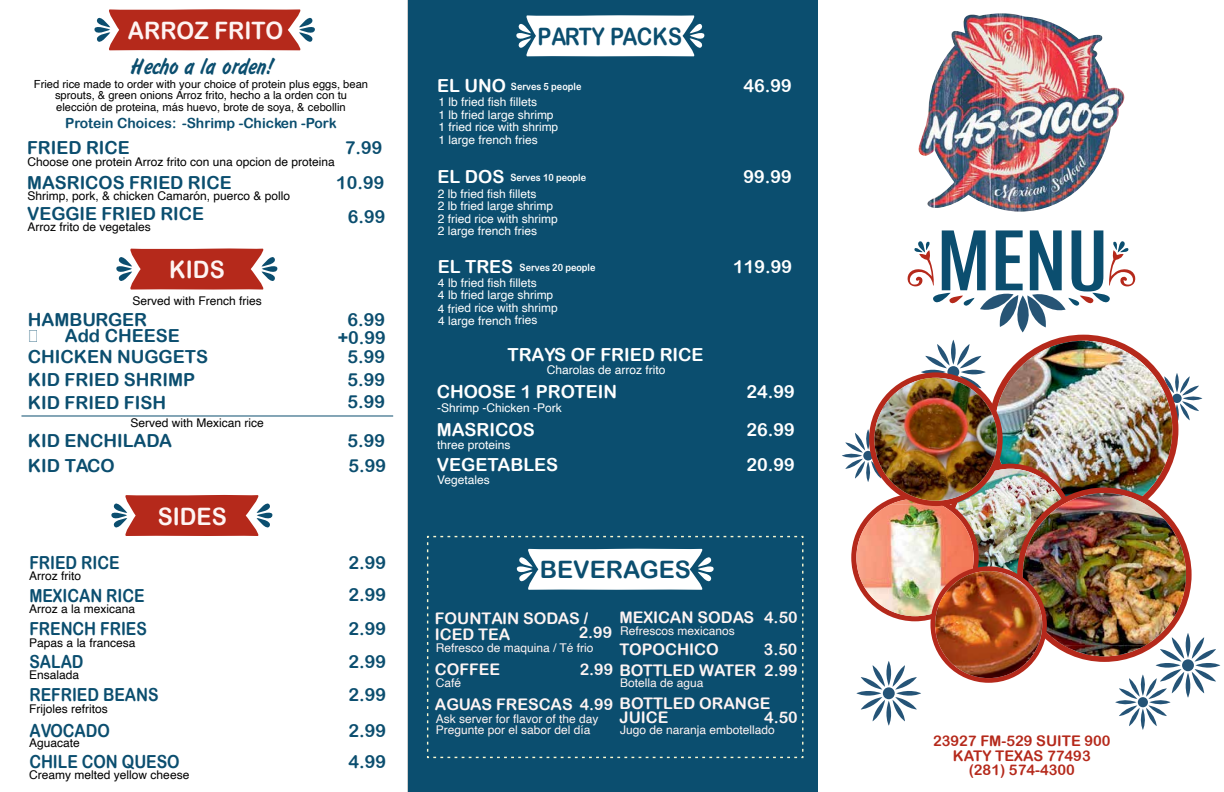
<style>
.page{position:relative;width:1224px;height:792px;background:#fff}
.page>*{position:absolute;margin:0;border:0;box-sizing:border-box;transform-origin:0 0}
.t1{font:600 101.2px "Alumni Sans";color:#0b4e6f}
.t2{font:25px "LTC Flash";color:#0b4e6f}
.t3{font:24px "Arial Rounded MT Bold";color:#fef4f3;scale:.94 1}
.t4{font:24px "Arial Rounded MT Bold";color:#0b4e6f;scale:.87 1}
.t5{font:24px "Arial Rounded MT Bold";color:#0b4e6f}
.t6{font:18px/37.2px "Arial Rounded MT Bold";color:#0b4e6f}
.t7{font:18px/34.5px "Arial Rounded MT Bold";color:#fff}
.t8{font:18px/33.2px "Arial Rounded MT Bold";color:#0b4e6f;scale:.87 1}
.t9{font:16px/15.4px "Arial Rounded MT Bold";color:#fef4f3}
.t10{font:14.7px/14.7px "Arial Rounded MT Bold";color:#b5291b;text-align:center}
.t11{font:14px "Arial Rounded MT Bold";color:#0b4e6f}
.t12{font:12px/12.6px "Helvetica";color:#fff}
.t13{font:12px "Helvetica";color:#000}
.t14{font:12px/11.5px "Helvetica";color:#fef4f3}
.t15{font:11.2px/11.8px "Helvetica";color:#000;text-align:center}
.t16{font:10px "Arial Rounded MT Bold";color:#fff;scale:.91 1}
</style>
<div class="page">
<svg style="left:842px;top:429px;width:41px;height:53px"></svg>
<svg style="left:921px;top:340px;width:65px;height:49px"></svg>
<svg style="left:1172px;top:373px;width:30px;height:51px"></svg>
<svg style="left:94px;top:9px;width:221px;height:42px;background:#ba4d43"></svg>
<svg style="left:116px;top:248px;width:162px;height:42px"></svg>
<svg style="left:111px;top:495px;width:162px;height:41px"></svg>
<div style="left:408px;top:0;width:410px;height:792px;background:#0b4e6f"></div>
<img style="left:918px;top:13px;width:207px;height:199px">
<svg style="left:426px;top:535px;width:378px;height:224px"></svg>
<img style="left:995px;top:358px;width:177px;height:143px">
<img style="left:1030px;top:341px;width:107px;height:18px">
<img style="left:954px;top:469px;width:114px;height:104px">
<div style="left:851px;top:494px;width:128px;height:127px;background:#b5291b;border-radius:50%"></div>
<img style="left:856px;top:504px;width:118px;height:112px">
<img style="left:890px;top:499px;width:32px;height:6px">
<div style="left:1017px;top:488px;width:175px;height:174px;background:#b5291b;border-radius:50%"></div>
<img style="left:1023px;top:504px;width:163px;height:142px">
<img style="left:1063px;top:493px;width:82px;height:11px">
<img style="left:1064px;top:645px;width:51px;height:11px">
<svg style="left:930px;top:566px;width:117px;height:117px;fill:#b5291b"></svg>
<img style="left:935px;top:571px;width:107px;height:107px;border-radius:54px">
<svg style="left:869px;top:372px;width:134px;height:134px;background:#b23427"></svg>
<img style="left:874px;top:378px;width:123px;height:123px;border-radius:61px">
<svg style="left:516px;top:15px;width:189px;height:42px;background:#dbe5ea"></svg>
<hr style="left:21px;top:416px;width:372px;height:1px;background:#0b4e6f">
<svg style="left:907px;top:241px;width:229px;height:91px"></svg>
<svg style="left:1115px;top:633px;width:105px;height:97px"></svg>
<svg style="left:856px;top:661px;width:65px;height:65px"></svg>
<h3 class="t3" style="left:128px;top:16px;width:167px">ARROZ FRITO</h3>
<h2 class="t2" style="left:132px;top:50px;width:144px">Hecho a la orden!</h2>
<h3 class="t4" style="left:538px;top:22px;width:167px">PARTY PACKS</h3>
<h3 class="t7" style="left:437px;top:68px;width:70px">EL UNO</h3>
<p class="t12" style="left:438px;top:96px;width:121px">1 lb fried fish fillets<br>1 lb fried large shrimp<br>1 fried rice with shrimp<br>1 large french fries</p>
<h3 class="t7" style="left:437px;top:159px;width:68px">EL DOS</h3>
<p class="t12" style="left:438px;top:187px;width:121px">2 lb fried fish fillets<br>2 lb fried large shrimp<br>2 fried rice with shrimp<br>2 large french fries</p>
<h3 class="t7" style="left:438px;top:249px;width:77px">EL TRES</h3>
<p class="t12" style="left:438px;top:277px;width:117px">4 lb fried fish fillets<br>4 lb fried large shrimp</p>
<p class="t12" style="left:438px;top:303px;width:122px;rotate:-1deg">4 fried rice with shrimp<br>4 large french fries</p>
<h3 class="t7" style="left:743px;top:68px;width:50px">46.99</h3>
<p class="t15" style="left:34px;top:78px;width:336px">Fried rice made to order with your choice of protein plus eggs, bean sprouts, &amp; green onions Arroz frito, hecho a la orden con tu elección de proteina, más huevo, brote de soya, &amp; cebollin</p>
<h3 class="t6" style="left:27px;top:130px;width:206px;line-height:35px">FRIED RICE<br>MASRICOS FRIED RICE</h3>
<h3 class="t6" style="left:27px;top:194px;width:178px">VEGGIE FRIED RICE</h3>
<p class="t16" style="left:511px;top:80px;width:79px">Serves 5 people</p>
<p class="t11" style="left:65px;top:115px;width:273px">Protein Choices: -Shrimp -Chicken -Pork</p>
<h3 class="t6" style="left:345px;top:128px;width:39px">7.99</h3>
<p class="t13" style="left:27px;top:152px;width:309px">Choose one protein Arroz frito con una opcion de proteina</p>
<h3 class="t7" style="left:743px;top:159px;width:50px">99.99</h3>
<p class="t16" style="left:510px;top:172px;width:85px">Serves 10 people</p>
<h3 class="t6" style="left:336px;top:165px;width:51px;line-height:33.8px;text-align:right">10.99<br>6.99</h3>
<p class="t13" style="left:27px;top:186px;width:264px">Shrimp, pork, &amp; chicken Camarón, puerco &amp; pollo</p>
<p class="t13" style="left:27px;top:218px;width:125px">Arroz frito de vegetales</p>
<h3 class="t3" style="left:169px;top:255px;width:61px">KIDS</h3>
<h3 class="t6" style="left:28px;top:301px;width:182px">HAMBURGER<br>CHICKEN NUGGETS</h3>
<h3 class="t6" style="left:28px;top:369px;width:169px;line-height:22.2px">KID FRIED SHRIMP<br>KID FRIED FISH</h3>
<h3 class="t7" style="left:733px;top:249px;width:61px">119.99</h3>
<p class="t16" style="left:520px;top:262px;width:85px">Serves 20 people</p>
<p class="t13" style="left:133px;top:291px;width:131px">Served with French fries</p>
<h3 class="t6" style="left:65px;top:317px;width:116px">Add CHEESE</h3>
<h3 class="t6" style="left:338px;top:318px;width:50px">+0.99</h3>
<h3 class="t6" style="left:348px;top:301px;width:39px">6.99<br>5.99</h3>
<h3 class="t6" style="left:348px;top:369px;width:39px;line-height:22.2px">5.99<br>5.99</h3>
<h3 class="t6" style="left:348px;top:422px;width:39px">5.99</h3>
<h3 class="t7" style="left:507px;top:337px;width:198px">TRAYS OF FRIED RICE</h3>
<p class="t12" style="left:547px;top:363px;width:120px">Charolas de arroz frito</p>
<h3 class="t7" style="left:437px;top:374px;width:182px">CHOOSE 1 PROTEIN</h3>
<p class="t12" style="left:437px;top:402px;width:126px">-Shrimp -Chicken -Pork</p>
<h3 class="t7" style="left:437px;top:412px;width:123px">MASRICOS<br>VEGETABLES</h3>
<h3 class="t7" style="left:747px;top:373px;width:50px;line-height:38px">24.99<br>26.99</h3>
<p class="t13" style="left:131px;top:414px;width:135px">Served with Mexican rice</p>
<h3 class="t6" style="left:28px;top:422px;width:146px">KID ENCHILADA</h3>
<p class="t12" style="left:437px;top:439px;width:75px">three proteins</p>
<p class="t12" style="left:437px;top:474px;width:54px">Vegetales</p>
<h3 class="t6" style="left:28px;top:447px;width:88px">KID TACO</h3>
<h3 class="t6" style="left:349px;top:447px;width:39px">5.99</h3>
<h3 class="t7" style="left:747px;top:447px;width:50px">20.99</h3>
<h3 class="t3" style="left:158px;top:502px;width:75px">SIDES</h3>
<h3 class="t8" style="left:29px;top:545px;width:150px">FRIED RICE<br>MEXICAN RICE<br>FRENCH FRIES<br>SALAD<br>REFRIED BEANS</h3>
<h3 class="t8" style="left:29px;top:714px;width:174px;line-height:31.2px">AVOCADO<br>CHILE CON QUESO</h3>
<p class="t13" style="left:29px;top:566px;width:54px">Arroz frito</p>
<p class="t13" style="left:29px;top:599px;width:108px">Arroz a la mexicana</p>
<p class="t13" style="left:29px;top:633px;width:108px">Papas a la francesa</p>
<p class="t13" style="left:29px;top:665px;width:52px">Ensalada</p>
<p class="t13" style="left:29px;top:699px;width:80px">Frijoles refritos</p>
<p class="t13" style="left:29px;top:733px;width:52px">Aguacate</p>
<p class="t13" style="left:29px;top:765px;width:162px">Creamy melted yellow cheese</p>
<h3 class="t6" style="left:348px;top:546px;width:39px;line-height:32.2px">2.99<br>2.99</h3>
<h3 class="t6" style="left:348px;top:612px;width:39px;line-height:33.2px;text-align:justify">2.99<br>2.99<br>2.99</h3>
<h3 class="t6" style="left:348px;top:714px;width:39px;line-height:31.2px">2.99<br>4.99</h3>
<h3 class="t5" style="left:540px;top:556px;width:152px">BEVERAGES</h3>
<h3 class="t9" style="left:435px;top:611px;width:155px">FOUNTAIN SODAS /<br>ICED TEA</h3>
<p class="t14" style="left:436px;top:643px;width:159px">Refresco de maquina / Té frio</p>
<h3 class="t9" style="left:435px;top:661px;width:67px">COFFEE</h3>
<p class="t14" style="left:436px;top:677px;width:27px">Café</p>
<h3 class="t9" style="left:435px;top:696px;width:337px">AGUAS FRESCAS 4.99 BOTTLED ORANGE</h3>
<p class="t14" style="left:436px;top:713px;width:164px">Ask server for flavor of the day<br>Pregunte por el sabor del día</p>
<h3 class="t9" style="left:619px;top:610px;width:136px">MEXICAN SODAS</h3>
<p class="t14" style="left:620px;top:625px;width:116px">Refrescos mexicanos</p>
<h3 class="t9" style="left:580px;top:639px;width:178px;line-height:20.5px;text-align:center">TOPOCHICO<br>2.99 BOTTLED WATER</h3>
<p class="t14" style="left:620px;top:678px;width:85px">Botella de agua</p>
<h3 class="t9" style="left:620px;top:709px;width:50px">JUICE</h3>
<p class="t14" style="left:620px;top:725px;width:156px">Jugo de naranja embotellado</p>
<h3 class="t9" style="left:764px;top:602px;width:35px;line-height:31.7px">4.50<br>3.50</h3>
<h3 class="t9" style="left:764px;top:662px;width:35px">2.99</h3>
<h3 class="t9" style="left:764px;top:709px;width:35px">4.50</h3>
<h3 class="t9" style="left:579px;top:625px;width:35px">2.99</h3>
<h1 class="t1" style="left:937px;top:204px;width:173px">MENU</h1>
<p class="t10" style="left:933px;top:733px;width:179px">23927 FM-529 SUITE 900<br>KATY TEXAS 77493 (281) 574-4300</p>
</div>
